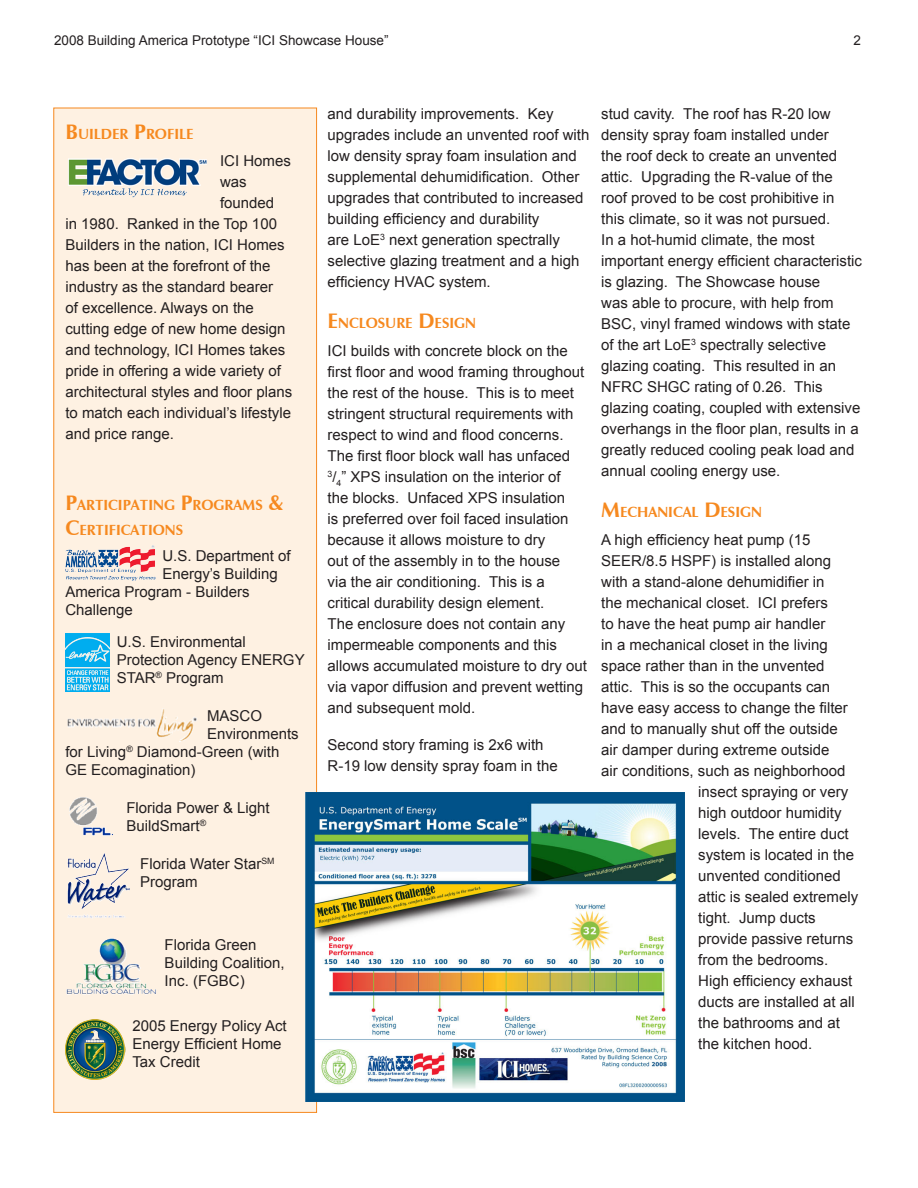
<style>
.page{position:relative;width:918px;height:1188px;background:#fff}
.page>*{position:absolute;margin:0;border:0;box-sizing:border-box;transform-origin:0 0}
.t1{font:15px/21px "Arial";color:#231f20}
.t2{font:700 14.7px/25.2px "Zapf Humanist 601 BT";color:#f6891f}
.t3{font:13.5px "Arial";color:#231f20}
.s1{font-size:21px}
</style>
<div class="page">
<div style="left:54px;top:108px;width:263px;height:1005px;background:#fef1e2;border:1px solid #f6891f"></div>
<img style="left:68px;top:158px;width:139px;height:40px">
<img style="left:65px;top:545px;width:91px;height:36px">
<img style="left:66px;top:633px;width:43px;height:58px">
<img style="left:67px;top:709px;width:130px;height:33px">
<img style="left:69px;top:797px;width:44px;height:39px">
<img style="left:67px;top:853px;width:63px;height:66px">
<img style="left:66px;top:938px;width:90px;height:57px">
<img style="left:66px;top:1020px;width:60px;height:59px">
<img style="left:305px;top:792px;width:380px;height:309px">
<p class="t3" style="left:54px;top:31px;width:336px">2008 Building America Prototype “ICI Showcase House”</p>
<p class="t3" style="left:853px;top:31px;width:9px">2</p>
<h5 class="t2" style="left:65px;top:121px;width:130px"><span class="s1">B</span>UILDER <span class="s1">P</span>ROFILE</h5>
<p class="t1" style="left:220px;top:151px;width:72px">ICI Homes</p>
<p class="t1" style="left:220px;top:172px;width:28px">was</p>
<p class="t1" style="left:220px;top:193px;width:56px">founded</p>
<p class="t1" style="left:65px;top:214px;width:213px">in 1980. Ranked in the Top 100</p>
<p class="t1" style="left:65px;top:235px;width:221px">Builders in the nation, ICI Homes</p>
<p class="t1" style="left:65px;top:256px;width:207px">has been at the forefront of the</p>
<p class="t1" style="left:65px;top:277px;width:209px">industry as the standard bearer</p>
<p class="t1" style="left:65px;top:298px;width:190px">of excellence. Always on the</p>
<p class="t1" style="left:65px;top:319px;width:222px">cutting edge of new home design</p>
<p class="t1" style="left:65px;top:340px;width:221px">and technology, ICI Homes takes</p>
<p class="t1" style="left:65px;top:361px;width:217px">pride in offering a wide variety of</p>
<p class="t1" style="left:65px;top:382px;width:228px">architectural styles and floor plans</p>
<p class="t1" style="left:65px;top:403px;width:227px">to match each individual’s lifestyle</p>
<p class="t1" style="left:65px;top:424px;width:110px">and price range.</p>
<p class="t2" style="left:65px;top:492px;width:220px"><span class="s1">P</span>ARTICIPATING <span class="s1">P</span>ROGRAMS <span class="s1">&amp;<br>C</span>ERTIFICATIONS</p>
<p class="t1" style="left:162px;top:546px;width:130px">U.S. Department of</p>
<p class="t1" style="left:65px;top:565px;width:214px;line-height:18px;text-indent:97px">Energy’s Building<br>America Program - Builders<br>Challenge</p>
<p class="t1" style="left:117px;top:633px;width:189px;line-height:18px">U.S. Environmental<br>Protection Agency ENERGY<br>STAR<sup>®</sup> Program</p>
<p class="t1" style="left:207px;top:705px;width:57px">MASCO</p>
<p class="t1" style="left:65px;top:725px;width:235px;line-height:18px;text-indent:142px">Environments for Living<sup>®</sup> Diamond-Green (with<br>GE Ecomagination)</p>
<p class="t1" style="left:126px;top:799px;width:145px;line-height:18px">Florida Power &amp; Light<br>BuildSmart<sup>®</sup></p>
<p class="t1" style="left:140px;top:855px;width:136px;line-height:18px">Florida Water Star<sup>SM<br></sup>Program</p>
<p class="t1" style="left:165px;top:936px;width:122px;line-height:18px">Florida Green<br>Building Coalition,<br>Inc. (FGBC)</p>
<p class="t1" style="left:132px;top:1017px;width:156px;line-height:18px">2005 Energy Policy Act<br>Energy Efficient Home<br>Tax Credit</p>
<p class="t1" style="left:328px;top:103px;width:263px">and durability improvements. Key upgrades include an unvented roof with low density spray foam insulation and supplemental dehumidification. Other upgrades that contributed to increased building efficiency and durability<br>are LoE<sup>3</sup> next generation spectrally selective glazing treatment and a high efficiency HVAC system.</p>
<h5 class="t2" style="left:328px;top:311px;width:150px"><span class="s1">E</span>NCLOSURE <span class="s1">D</span>ESIGN</h5>
<p class="t1" style="left:328px;top:340px;width:261px">ICI builds with concrete block on the first floor and wood framing throughout the rest of the house. This is to meet stringent structural requirements with respect to wind and flood concerns.<br>The first floor block wall has unfaced <sup>3</sup>/<sub>4</sub>” XPS insulation on the interior of<br>the blocks. Unfaced XPS insulation<br>is preferred over foil faced insulation because it allows moisture to dry<br>out of the assembly in to the house<br>via the air conditioning. This is a critical durability design element.<br>The enclosure does not contain any impermeable components and this allows accumulated moisture to dry out via vapor diffusion and prevent wetting and subsequent mold.</p>
<p class="t1" style="left:328px;top:735px;width:232px">Second story framing is 2x6 with<br>R-19 low density spray foam in the</p>
<p class="t1" style="left:601px;top:103px;width:262px">stud cavity. The roof has R-20 low density spray foam installed under<br>the roof deck to create an unvented attic. Upgrading the R-value of the roof proved to be cost prohibitive in<br>this climate, so it was not pursued.<br>In a hot-humid climate, the most important energy efficient characteristic is glazing. The Showcase house<br>was able to procure, with help from BSC, vinyl framed windows with state of the art LoE<sup>3</sup> spectrally selective glazing coating. This resulted in an NFRC SHGC rating of 0.26. This glazing coating, coupled with extensive overhangs in the floor plan, results in a greatly reduced cooling peak load and annual cooling energy use.</p>
<h5 class="t2" style="left:601px;top:500px;width:162px"><span class="s1">M</span>ECHANICAL <span class="s1">D</span>ESIGN</h5>
<p class="t1" style="left:601px;top:529px;width:248px">A high efficiency heat pump (15<br>SEER/8.5 HSPF) is installed along with a stand-alone dehumidifier in the mechanical closet. ICI prefers<br>to have the heat pump air handler<br>in a mechanical closet in the living space rather than in the unvented attic. This is so the occupants can have easy access to change the filter and to manually shut off the outside air damper during extreme outside air conditions, such as neighborhood</p>
<p class="t1" style="left:698px;top:781px;width:162px">insect spraying or very high outdoor humidity levels. The entire duct system is located in the unvented conditioned attic is sealed extremely tight. Jump ducts provide passive returns from the bedrooms.<br>High efficiency exhaust ducts are installed at all the bathrooms and at the kitchen hood.</p>
</div>
